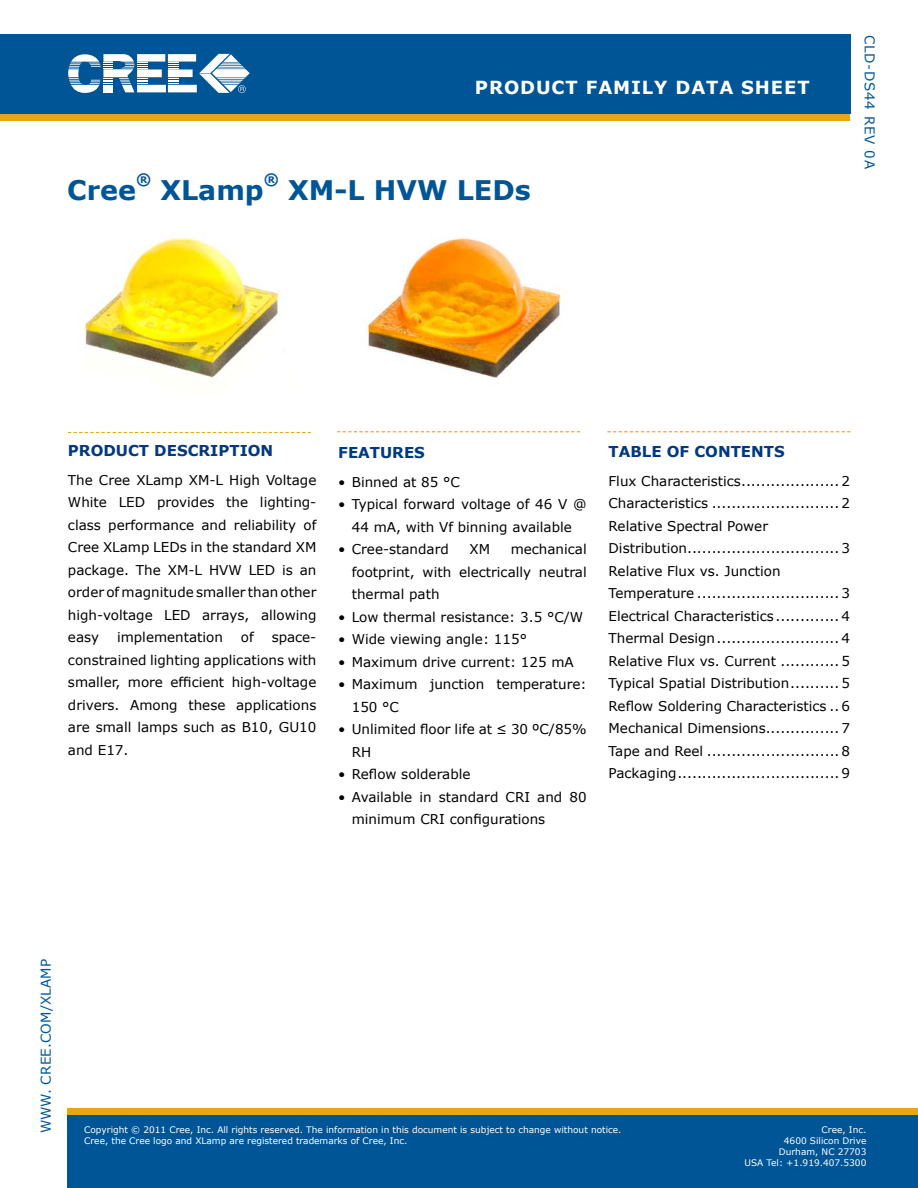
<style>
.page{position:relative;width:918px;height:1188px;background:#fff}
.page>*{position:absolute;margin:0;border:0;box-sizing:border-box;transform-origin:0 0}
.t1{font:700 27px "Verdana";color:#005596}
.t2{font:700 18px "Verdana";letter-spacing:.05em;color:#fff}
.t3{font:700 15.75px "Verdana";color:#005596}
.t4{font:700 15px "Verdana";color:#003882}
.t5{font:13.5px/22.5px "Verdana";color:#000}
.t6{font:13.5px "Verdana";letter-spacing:.01em;color:#005596}
.t7{font:13.5px "Verdana";letter-spacing:.05em;color:#005596}
.t8{font:9px/10.8px "Verdana";color:#fff}
</style>
<div class="page">
<div style="left:0;top:114px;width:850px;height:6px;background:#e7a614"></div>
<div style="left:0;top:34px;width:850px;height:80px;background:#005596"></div>
<svg style="left:68px;top:54px;width:182px;height:39px"></svg>
<div style="left:68px;top:1114px;width:850px;height:74px;background:#005596"></div>
<div style="left:68px;top:1108px;width:850px;height:6px;background:#e7a614"></div>
<img style="left:84px;top:238px;width:196px;height:145px">
<svg style="left:68px;top:432px;width:243px;height:1px"></svg>
<svg style="left:337px;top:431px;width:243px;height:1px"></svg>
<svg style="left:607px;top:431px;width:243px;height:1px"></svg>
<img style="left:367px;top:238px;width:194px;height:140px">
<h2 class="t2" style="left:475px;top:76px;width:336px">PRODUCT FAMILY DATA SHEET</h2>
<p class="t3" style="left:136px;top:169px;width:17px">®</p>
<h1 class="t1" style="left:67px;top:173px;width:70px">CREE</h1>
<p class="t3" style="left:264px;top:169px;width:17px">®</p>
<h1 class="t1" style="left:160px;top:173px;width:105px">XLAMP</h1>
<h1 class="t1" style="left:288px;top:173px;width:244px">XM-L HVW LEDS</h1>
<p class="t7" style="left:878px;top:35px;width:136px;rotate:90deg">CLD-DS44 rev 0A</p>
<p class="t4" style="left:68px;top:441px;width:207px">PRODUCT DESCRIPTION</p>
<p class="t5" style="left:68px;top:468px;width:250px;text-align:justify">The Cree XLamp XM-L High Voltage White LED provides the lighting&shy;class performance and reliability of Cree XLamp LEDs in the standard XM package. The XM-L HVW LED is an order of magnitude smaller than other high-voltage LED arrays, allowing easy</p>
<p class="t5" style="left:117px;top:626px;width:107px">implementation</p>
<p class="t5" style="left:241px;top:626px;width:14px">of</p>
<p class="t5" style="left:68px;top:626px;width:250px;text-align:justify;text-indent:204px">space&shy;constrained lighting applications with smaller, more efficient high-voltage drivers. Among these applications are small lamps such as B10, GU10 and E17.</p>
<p class="t4" style="left:338px;top:443px;width:44px">FEATUR</p>
<p class="t4" style="left:404px;top:443px;width:21px">ES</p>
<p class="t5" style="left:338px;top:470px;width:123px">• Binned at 85 °C</p>
<p class="t5" style="left:338px;top:493px;width:250px;text-align:center">• Typical forward voltage of 46 V @<br>44 mA, with Vf binning available</p>
<p class="t5" style="left:338px;top:538px;width:112px">• Cree-standard</p>
<p class="t5" style="left:470px;top:538px;width:22px">XM</p>
<p class="t5" style="left:352px;top:538px;width:236px;text-align:justify;text-indent:159px">mechanical footprint, with electrically neutral thermal path</p>
<p class="t5" style="left:338px;top:605px;width:246px">• Low thermal resistance: 3.5 °C/W</p>
<p class="t5" style="left:338px;top:628px;width:190px">• Wide viewing angle: 115°</p>
<p class="t5" style="left:338px;top:650px;width:237px">• Maximum drive current: 125 mA</p>
<p class="t5" style="left:352px;top:673px;width:236px;text-indent:-14px">• Maximum junction temperature:<br>150 °C</p>
<p class="t5" style="left:352px;top:718px;width:236px;text-indent:-14px">• Unlimited floor life at ≤ 30 ºC/85%<br>RH</p>
<p class="t5" style="left:338px;top:763px;width:134px">• Reflow solderable</p>
<p class="t5" style="left:352px;top:785px;width:236px;text-indent:-14px">• Available in standard CRI and 80 minimum CRI configurations</p>
<p class="t4" style="left:609px;top:442px;width:178px">TABLE OF CONTE NTS</p>
<p class="t5" style="left:609px;top:469px;width:243px">Flux Characteristics....................2<br>Characteristics ..........................2<br>Relative Spectral Power Distribution...............................3<br>Relative Flux vs. Junction Temperature .............................3<br>Electrical Characteristics.............4<br>Thermal Design.........................4<br>Relative Flux vs. Current ............5<br>Typical Spatial Distribution..........5<br>Reflow Soldering Characteristics .. 6<br>Mechanical Dimensions...............7<br>Tape and Reel ...........................8<br>Packaging.................................9</p>
<p class="t6" style="left:37px;top:1133px;width:176px;rotate:-90deg">www. cree.com/Xlamp</p>
<p class="t8" style="left:84px;top:1124px;width:539px">Copyright © 2011 Cree, Inc. All rights reserved. The information in this document is subject to change without notice.<br>Cree, the Cree logo and XLamp are registered trademarks of Cree, Inc.</p>
<p class="t8" style="left:745px;top:1124px;width:123px;text-align:right">Cree, Inc.<br>4600 Silicon Drive<br>Durham, NC 27703<br>USA Tel: +1.919.407.5300</p>
</div>
